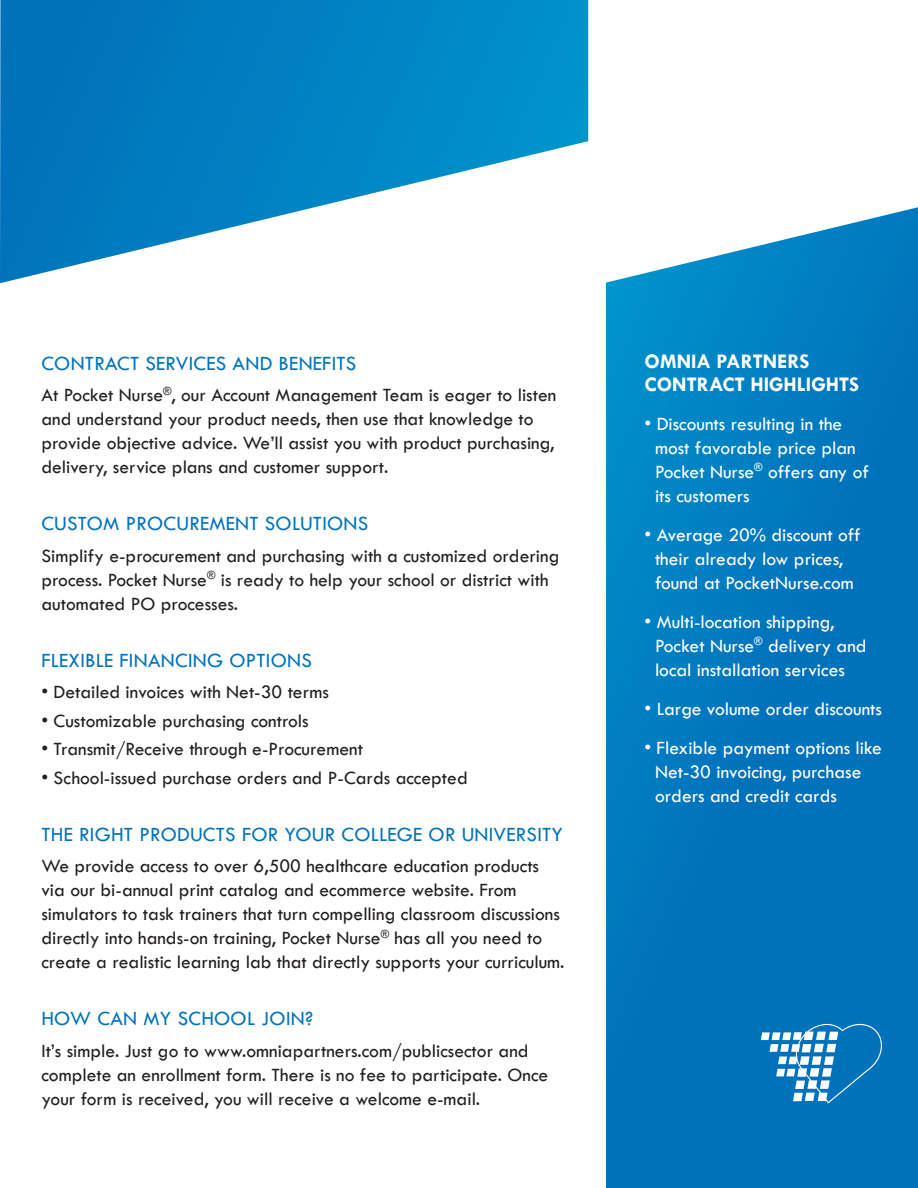
<style>
.page{position:relative;width:918px;height:1188px;background:#fff}
.page>*{position:absolute;margin:0;border:0;box-sizing:border-box;transform-origin:0 0}
.t1{font:21px "Tw Cen";letter-spacing:.01em;color:#0072bc}
.t2{font:700 21px/22.5px "Tw Cen";color:#fff}
.t3{font:19.5px/24px "Tw Cen";color:#231f20}
.t4{font:19.5px/24px "Tw Cen";color:#fff}
</style>
<div class="page">
<svg style="left:0;top:0;width:588px;height:283px"></svg>
<svg style="left:606px;top:207px;width:312px;height:981px;background:#0a7dc1"></svg>
<svg style="left:761px;top:1024px;width:121px;height:79px"></svg>
<p class="t1" style="left:41px;top:351px;width:317px">CONTRACT SERVICES AND BENEFITS</p>
<p class="t3" style="left:41px;top:383px;width:516px">At Pocket Nurse<sup>®</sup>, our Account Management Team is eager to listen and understand your product needs, then use that knowledge to provide objective advice. We’ll assist you with product purchasing, delivery, service plans and customer support.</p>
<p class="t1" style="left:41px;top:511px;width:328px">CUSTOM PROCUREMENT SOLUTIONS</p>
<p class="t3" style="left:41px;top:544px;width:520px">Simplify e-procurement and purchasing with a customized ordering process. Pocket Nurse<sup>®</sup> is ready to help your school or district with automated PO processes.</p>
<p class="t1" style="left:41px;top:648px;width:272px">FLEXIBLE FINANCING OPTIONS</p>
<p class="t3" style="left:41px;top:680px;width:289px">• Detailed invoices with Net-30 terms</p>
<p class="t3" style="left:41px;top:709px;width:269px">• Customizable purchasing controls</p>
<p class="t3" style="left:41px;top:737px;width:323px">• Transmit/Receive through e-Procurement</p>
<p class="t3" style="left:41px;top:766px;width:428px">• School-issued purchase orders and P-Cards accepted</p>
<p class="t1" style="left:41px;top:822px;width:523px">THE RIGHT PRODUCTS FOR YOUR COLLEGE OR UNIVERSITY</p>
<p class="t3" style="left:41px;top:854px;width:525px">We provide access to over 6,500 healthcare education products via our bi-annual print catalog and ecommerce website. From simulators to task trainers that turn compelling classroom discussions directly into hands-on training, Pocket Nurse<sup>®</sup> has all you need to create a realistic learning lab that directly supports your curriculum.</p>
<p class="t1" style="left:41px;top:1006px;width:273px">HOW CAN MY SCHOOL JOIN?</p>
<p class="t3" style="left:41px;top:1039px;width:508px">It’s simple. Just go to www.omniapartners.com/publicsector and complete an enrollment form. There is no fee to participate. Once your form is received, you will receive a welcome e-mail.</p>
<p class="t2" style="left:645px;top:350px;width:216px">OMNIA PARTNERS<br>CONTRACT HIGHLIGHTS</p>
<p class="t4" style="left:655px;top:412px;width:215px;text-indent:-10px">• Discounts resulting in the most favorable price plan<br>Pocket Nurse<sup>®</sup> offers any of its customers</p>
<p class="t4" style="left:645px;top:523px;width:218px;text-align:center">• Average 20% discount off their already low prices, found at PocketNurse.com</p>
<p class="t4" style="left:655px;top:610px;width:213px;text-indent:-10px">• Multi-location shipping,<br>Pocket Nurse<sup>®</sup> delivery and local installation services</p>
<p class="t4" style="left:645px;top:697px;width:239px">• Large volume order discounts</p>
<p class="t4" style="left:655px;top:736px;width:228px;text-indent:-10px">• Flexible payment options like<br>Net-30 invoicing, purchase orders and credit cards</p>
</div>
